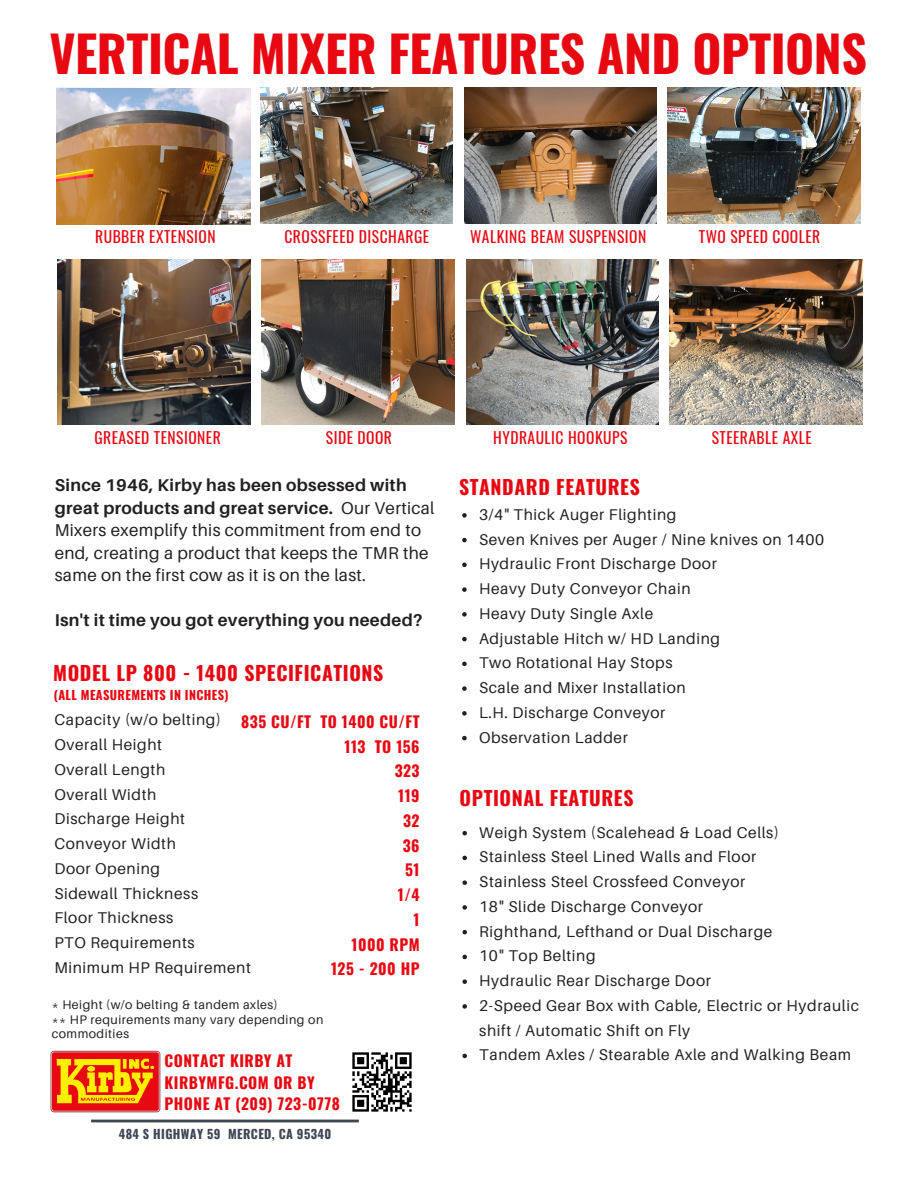
<style>
.page{position:relative;width:918px;height:1188px;background:#fff}
.page>*{position:absolute;margin:0;border:0;box-sizing:border-box;transform-origin:0 0}
.t1{font:700 49.8px "Oswald";letter-spacing:-.01em;color:#e80812}
.t2{font:700 19.8px "Oswald";letter-spacing:.03em;color:#e80812}
.t3{font:17.1px/22.5px "Aileron";letter-spacing:.02em;color:#231f1f}
.t4{font:700 17.1px "Aileron";letter-spacing:.02em;color:#231f1f}
.t5{font:15.6px/24.8px "Aileron";letter-spacing:.04em;color:#231f1f}
.t6{font:15.6px "Oswald";letter-spacing:.03em;color:#e80812}
.t7{font:700 15.6px/24.8px "Oswald";letter-spacing:.03em;color:#e80812}
.t8{font:12.45px/14.7px "Aileron";letter-spacing:.04em;color:#231f1f}
.t9{font:700 12.45px "Oswald";letter-spacing:.03em;color:#3e4652}
.t10{font:700 12.45px "Oswald";letter-spacing:.03em;color:#e80812}
.s1{font-weight:700}
</style>
<div class="page">
<svg style="left:462px;top:831px;width:5px;height:4px"></svg>
<svg style="left:462px;top:856px;width:5px;height:4px"></svg>
<svg style="left:462px;top:880px;width:5px;height:5px"></svg>
<svg style="left:462px;top:905px;width:5px;height:5px"></svg>
<svg style="left:462px;top:930px;width:5px;height:4px"></svg>
<svg style="left:462px;top:955px;width:5px;height:4px"></svg>
<svg style="left:462px;top:979px;width:5px;height:5px"></svg>
<svg style="left:462px;top:1004px;width:5px;height:5px"></svg>
<svg style="left:462px;top:1054px;width:5px;height:4px"></svg>
<svg style="left:462px;top:513px;width:5px;height:5px"></svg>
<svg style="left:462px;top:538px;width:5px;height:4px"></svg>
<svg style="left:462px;top:563px;width:5px;height:4px"></svg>
<svg style="left:462px;top:587px;width:5px;height:5px"></svg>
<svg style="left:462px;top:612px;width:5px;height:5px"></svg>
<svg style="left:462px;top:637px;width:5px;height:4px"></svg>
<svg style="left:462px;top:662px;width:5px;height:4px"></svg>
<svg style="left:462px;top:686px;width:5px;height:5px"></svg>
<svg style="left:462px;top:711px;width:5px;height:5px"></svg>
<svg style="left:462px;top:736px;width:5px;height:4px"></svg>
<img style="left:51px;top:1050px;width:109px;height:63px">
<img style="left:352px;top:1052px;width:60px;height:60px">
<img style="left:670px;top:260px;width:192px;height:165px">
<img style="left:261px;top:260px;width:194px;height:165px">
<img style="left:466px;top:260px;width:192px;height:165px">
<img style="left:58px;top:260px;width:192px;height:165px">
<img style="left:668px;top:88px;width:192px;height:136px">
<img style="left:261px;top:88px;width:192px;height:136px">
<img style="left:464px;top:88px;width:193px;height:136px">
<svg style="left:91px;top:1120px;width:268px;height:2px"></svg>
<img style="left:57px;top:88px;width:193px;height:136px">
<h1 class="t1" style="left:50px;top:14px;width:819px">VERTICAL MIXER FEATURES AND OPTIONS</h1>
<p class="t6" style="left:95px;top:224px;width:122px">RUBBER EXTENSION</p>
<p class="t6" style="left:285px;top:224px;width:146px">CROSSFEED DISCHARGE</p>
<p class="t6" style="left:470px;top:224px;width:178px">WALKING BEAM SUSPENSION</p>
<p class="t6" style="left:699px;top:224px;width:123px">TWO SPEED COOLER</p>
<p class="t6" style="left:94px;top:425px;width:128px">GREASED TENSIONER</p>
<p class="t6" style="left:326px;top:425px;width:68px">SIDE DOOR</p>
<p class="t6" style="left:493px;top:425px;width:136px">HYDRAULIC HOOKUPS</p>
<p class="t6" style="left:712px;top:425px;width:102px">STEERABLE AXLE</p>
<p class="t3" style="left:55px;top:474px;width:381px"><span class="s1">Since 1946, Kirby has been obsessed with great products and great service.</span> Our Vertical Mixers exemplify this commitment from end to end, creating a product that keeps the TMR the same on the first cow as it is on the last.</p>
<p class="t4" style="left:55px;top:610px;width:369px">Isn't it time you got everything you needed?</p>
<p class="t2" style="left:53px;top:657px;width:332px">MODEL LP 800 - 1400 SPECIFICATIONS</p>
<p class="t10" style="left:54px;top:685px;width:176px">(ALL MEASUREMENTS IN INCHES)</p>
<p class="t5" style="left:54px;top:707px;width:198px">Capacity (w/o belting)<br>Overall Height<br>Overall Length<br>Overall Width<br>Discharge Height<br>Conveyor Width<br>Door Opening<br>Sidewall Thickness<br>Floor Thickness<br>PTO Requirements<br>Minimum HP Requirement</p>
<p class="t7" style="left:241px;top:708px;width:180px;text-align:right">835 CU/FT TO 1400 CU/FT<br>113 TO 156<br>323<br>119<br>32<br>36<br>51<br>1/4<br>1<br>1000 RPM<br>125 - 200 HP</p>
<p class="t8" style="left:52px;top:997px;width:273px">* Height (w/o belting &amp; tandem axles)<br>** HP requirements many vary depending on commodities</p>
<p class="t7" style="left:165px;top:1049px;width:177px;line-height:21.3px">CONTACT KIRBY AT<br>KIRBYMFG.COM OR BY<br>PHONE AT (209) 723-0778</p>
<p class="t9" style="left:119px;top:1124px;width:214px">484 S HIGHWAY 59 MERCED, CA 95340</p>
<p class="t2" style="left:459px;top:471px;width:182px">STANDARD FEATURES</p>
<p class="t5" style="left:479px;top:502px;width:347px">3/4" Thick Auger Flighting<br>Seven Knives per Auger / Nine knives on 1400<br>Hydraulic Front Discharge Door<br>Heavy Duty Conveyor Chain<br>Heavy Duty Single Axle<br>Adjustable Hitch w/ HD Landing<br>Two Rotational Hay Stops<br>Scale and Mixer Installation<br>L.H. Discharge Conveyor<br>Observation Ladder</p>
<p class="t2" style="left:460px;top:783px;width:175px">OPTIONAL FEATURES</p>
<p class="t5" style="left:479px;top:820px;width:381px">Weigh System (Scalehead &amp; Load Cells)<br>Stainless Steel Lined Walls and Floor<br>Stainless Steel Crossfeed Conveyor<br>18" Slide Discharge Conveyor<br>Righthand, Lefthand or Dual Discharge<br>10" Top Belting<br>Hydraulic Rear Discharge Door<br>2-Speed Gear Box with Cable, Electric or Hydraulic shift / Automatic Shift on Fly<br>Tandem Axles / Stearable Axle and Walking Beam</p>
</div>
